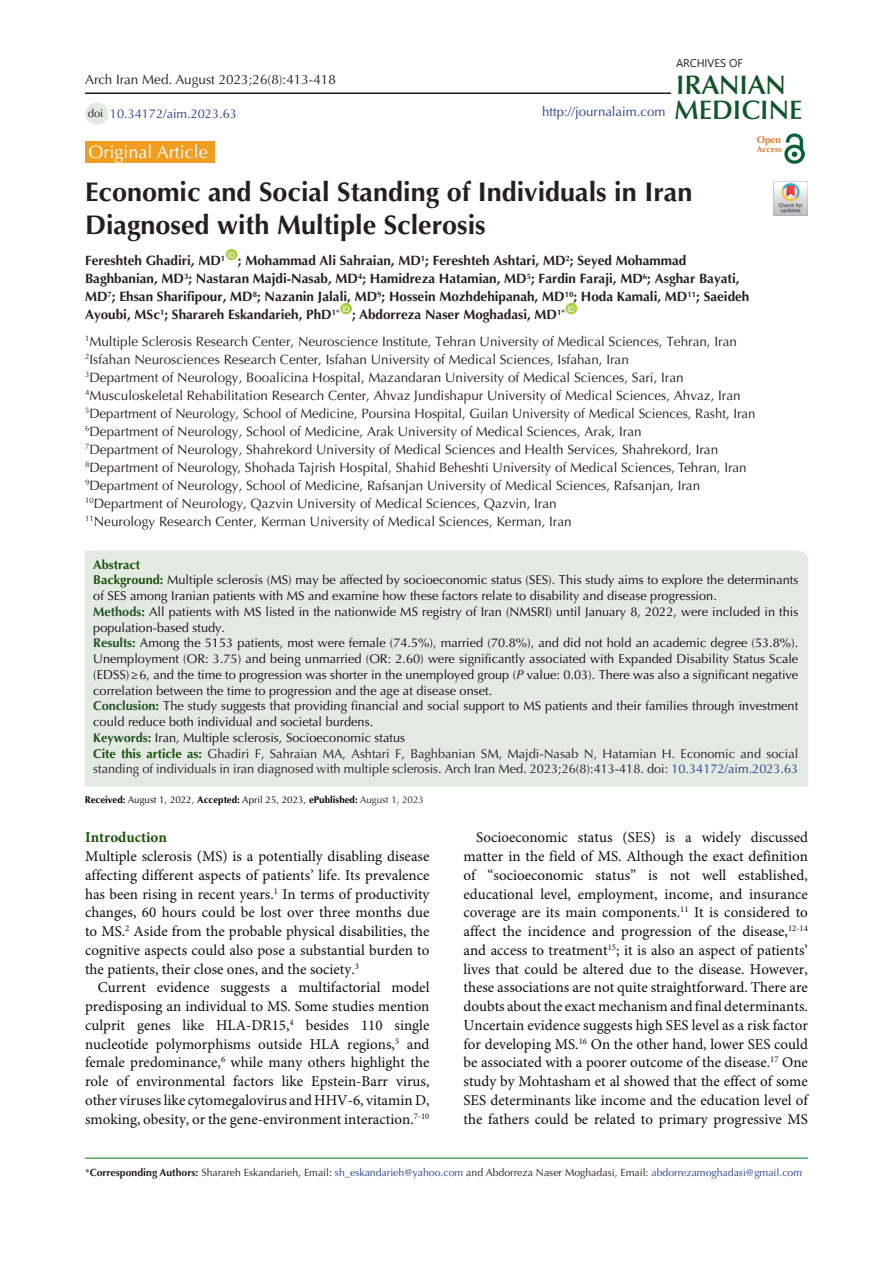
<style>
.page{position:relative;width:893px;height:1263px;background:#fff}
.page>*{position:absolute;margin:0;border:0;box-sizing:border-box;transform-origin:0 0}
.t1{font:700 27px/33px "Optima LT Std";color:#231f20}
.t2{font:600 26.85px "Optima LT Std";color:#11552a}
.t3{font:600 26.85px "Optima LT Std";color:#145228}
.t4{font:18px "Optima LT Std";color:#fff}
.t5{font:15px/18.8px "Minion Pro";color:#0d0d0d;text-align:justify}
.t6{font:700 15px "Minion Pro";color:#19510a}
.t7{font:13.5px "Optima LT Std";color:#231f20}
.t8{font:700 13.5px/18px "Optima LT Std";color:#231f20}
.t9{font:13.2px "Optima LT Std";color:#253f8e}
.t10{font:12.75px/15.8px "Optima LT Std";color:#0d0d0d}
.t11{font:12.75px/15.8px "Optima LT Std";color:#231f20}
.t12{font:12.75px "Optima LT Std";color:#253f8e}
.t13{font:700 12.75px "Optima LT Std";color:#19510a}
.t14{font:11.25px "Optima LT Std";color:#231f20}
.t15{font:11.1px "Segoe UI";color:#231f20}
.t16{font:10.5px "Optima LT Std";color:#231f20}
.t17{font:700 9.9px "Optima LT Std";color:#ee7a23}
.t18{font:700 9.75px "Optima LT Std";color:#040503}
.t19{font:700 8.4px "Optima LT Std";color:#e67625}
.t20{font:7.8px "Arial";color:#fff}
.s1{font-weight:700;color:#19510a}
.s2{font-weight:700;color:#235126}
.s3{font-style:italic}
.s4{font-weight:700;color:#19500a}
.s5{color:#253f8e}
.s6{font-weight:400}
.s7{font-weight:400;color:#231f20}
.s8{font-weight:700}
</style>
<div class="page">
<hr style="left:85px;top:1158px;width:723px;height:1px;background:#007513">
<div style="left:85px;top:141px;width:130px;height:22px;background:#f19d20"></div>
<div style="left:226px;top:249px;width:11px;height:11px;background:#a6ce39;border-radius:50%"></div>
<div style="left:340px;top:303px;width:12px;height:11px;background:#a6ce39;border-radius:50%"></div>
<div style="left:565px;top:303px;width:12px;height:11px;background:#a6ce39;border-radius:50%"></div>
<div style="left:85px;top:551px;width:723px;height:236px;background:#e3eae2"></div>
<div style="left:85px;top:103px;width:23px;height:22px;background:#e3eae2;border-radius:50%"></div>
<hr style="left:85px;top:92px;width:586px;height:2px;background:#231f20">
<img style="left:785px;top:133px;width:19px;height:31px">
<img style="left:774px;top:182px;width:34px;height:34px">
<p class="t7" style="left:85px;top:72px;width:252px">Arch Iran Med. August 2023;26(8):413-418</p>
<p class="t14" style="left:88px;top:106px;width:17px">doi</p>
<p class="t12" style="left:110px;top:106px;width:128px">10.34172/aim.2023.63</p>
<p class="t9" style="left:542px;top:104px;width:125px">http://journalaim.com</p>
<p class="t15" style="left:676px;top:52px;width:68px">ARCHIVES OF</p>
<p class="t3" style="left:676px;top:69px;width:111px">IRANIAN</p>
<p class="t2" style="left:674px;top:94px;width:130px">MEDICINE</p>
<p class="t17" style="left:757px;top:134px;width:26px">Open</p>
<p class="t19" style="left:757px;top:144px;width:26px">Access</p>
<p class="t4" style="left:89px;top:141px;width:121px">Original Article</p>
<p class="t1" style="left:85px;top:176px;width:609px">Economic and Social Standing of Individuals in Iran<br>Diagnosed with Multiple Sclerosis</p>
<p class="t8" style="left:85px;top:252px;width:142px">Fereshteh Ghadiri, MD<sup>1</sup></p>
<p class="t20" style="left:228px;top:250px;width:9px">ID</p>
<p class="t8" style="left:85px;top:252px;width:666px;text-indent:153px">; Mohammad Ali Sahraian, MD<sup>1</sup>; Fereshteh Ashtari, MD<sup>2</sup>; Seyed Mohammad Baghbanian, MD<sup>3</sup>; Nastaran Majdi-Nasab, MD<sup>4</sup>; Hamidreza Hatamian, MD<sup>5</sup>; Fardin Faraji, MD<sup>6</sup>; Asghar Bayati, MD<sup>7</sup>; Ehsan Sharifipour, MD<sup>8</sup>; Nazanin Jalali, MD<sup>9</sup>; Hossein Mozhdehipanah, MD<sup>10</sup>; Hoda Kamali, MD<sup>11</sup>; Saeideh Ayoubi, MSc<sup>1</sup>; Sharareh Eskandarieh, PhD<sup>1*</sup></p>
<p class="t20" style="left:567px;top:304px;width:9px">ID</p>
<p class="t7" style="left:85px;top:333px;width:653px"><sup>1</sup>Multiple Sclerosis Research Center, Neuroscience Institute, Tehran University of Medical Sciences, Tehran, Iran</p>
<p class="t7" style="left:85px;top:351px;width:545px"><sup>2</sup>Isfahan Neurosciences Research Center, Isfahan University of Medical Sciences, Isfahan, Iran</p>
<p class="t7" style="left:85px;top:369px;width:600px"><sup>3</sup>Department of Neurology, Booalicina Hospital, Mazandaran University of Medical Sciences, Sari, Iran</p>
<p class="t7" style="left:85px;top:387px;width:657px"><sup>4</sup>Musculoskeletal Rehabilitation Research Center, Ahvaz Jundishapur University of Medical Sciences, Ahvaz, Iran</p>
<p class="t7" style="left:85px;top:405px;width:672px"><sup>5</sup>Department of Neurology, School of Medicine, Poursina Hospital, Guilan University of Medical Sciences, Rasht, Iran</p>
<p class="t7" style="left:85px;top:423px;width:558px"><sup>6</sup>Department of Neurology, School of Medicine, Arak University of Medical Sciences, Arak, Iran</p>
<p class="t7" style="left:85px;top:441px;width:635px"><sup>7</sup>Department of Neurology, Shahrekord University of Medical Sciences and Health Services, Shahrekord, Iran</p>
<p class="t7" style="left:85px;top:459px;width:663px"><sup>8</sup>Department of Neurology, Shohada Tajrish Hospital, Shahid Beheshti University of Medical Sciences, Tehran, Iran</p>
<p class="t7" style="left:85px;top:477px;width:617px"><sup>9</sup>Department of Neurology, School of Medicine, Rafsanjan University of Medical Sciences, Rafsanjan, Iran</p>
<p class="t7" style="left:85px;top:495px;width:473px"><sup>10</sup>Department of Neurology, Qazvin University of Medical Sciences, Qazvin, Iran</p>
<p class="t7" style="left:85px;top:513px;width:488px"><sup>11</sup>Neurology Research Center, Kerman University of Medical Sciences, Kerman, Iran</p>
<p class="t20" style="left:342px;top:304px;width:9px">ID</p>
<p class="t8" style="left:352px;top:306px;width:214px">; Abdorreza Naser Moghadasi, MD<sup>1*</sup></p>
<p class="t13" style="left:93px;top:557px;width:48px">Abstract</p>
<p class="t10" style="left:93px;top:572px;width:706px"><span class="s1">Background:</span> Multiple sclerosis (MS) may be affected by socioeconomic status (SES). This study aims to explore the determinants of SES among Iranian patients with MS and examine how these factors relate to disability and disease progression.</p>
<p class="t10" style="left:93px;top:604px;width:707px"><span class="s2">Methods</span><span class="s1">:</span> All patients with MS listed in the nationwide MS registry of Iran (NMSRI) until January 8, 2022, were included in this population-based study.</p>
<p class="t10" style="left:93px;top:635px;width:707px;text-align:justify"><span class="s2">Results</span><span class="s1">:</span> Among the 5153 patients, most were female (74.5%), married (70.8%), and did not hold an academic degree (53.8%).<br>Unemployment (OR: 3.75) and being unmarried (OR: 2.60) were significantly associated with Expanded Disability Status Scale (EDSS)≥6, and the time to progression was shorter in the unemployed group (<span class="s3">P</span> value: 0.03). There was also a significant negative correlation between the time to progression and the age at disease onset.</p>
<p class="t10" style="left:93px;top:698px;width:706px"><span class="s2">Conclusion</span><span class="s1">:</span> The study suggests that providing financial and social support to MS patients and their families through investment could reduce both individual and societal burdens.</p>
<p class="t10" style="left:93px;top:730px;width:313px"><span class="s2">Keywords:</span> Iran, Multiple sclerosis, Socioeconomic status</p>
<p class="t11" style="left:93px;top:745px;width:707px"><span class="s4">Cite this article as:</span> Ghadiri F, Sahraian MA, Ashtari F, Baghbanian SM, Majdi-Nasab N, Hatamian H. Economic and social standing of individuals in iran diagnosed with multiple sclerosis. Arch Iran Med. 2023;26(8):413-418. doi: <span class="s5">10.34172/aim.2023.63</span></p>
<p class="t18" style="left:85px;top:794px;width:341px">Received: <span class="s6">August 1, 2022,</span> Accepted: <span class="s6">April 25, 2023,</span> ePublished: <span class="s7">August 1, 2023</span></p>
<p class="t6" style="left:85px;top:827px;width:83px">Introduction</p>
<p class="t5" style="left:85px;top:847px;width:346px">Multiple sclerosis (MS) is a potentially disabling disease affecting different aspects of patients’ life. Its prevalence has been rising in recent years.<sup>1</sup> In terms of productivity changes, 60 hours could be lost over three months due to MS.<sup>2</sup> Aside from the probable physical disabilities, the cognitive aspects could also pose a substantial burden to the patients, their close ones, and the society.<sup>3</sup></p>
<p class="t5" style="left:85px;top:979px;width:346px;text-indent:13px">Current evidence suggests a multifactorial model predisposing an individual to MS. Some studies mention culprit genes like HLA-DR15,<sup>4</sup> besides 110 single nucleotide polymorphisms outside HLA regions,<sup>5</sup> and female predominance,<sup>6</sup> while many others highlight the role of environmental factors like Epstein-Barr virus, other viruses like cytomegalovirus and HHV-6, vitamin D, smoking, obesity, or the gene-environment interaction.<sup>7-10</sup></p>
<p class="t5" style="left:463px;top:829px;width:346px;text-indent:13px">Socioeconomic status (SES) is a widely discussed matter in the field of MS. Although the exact definition of “socioeconomic status” is not well established, educational level, employment, income, and insurance coverage are its main components.<sup>11</sup> It is considered to affect the incidence and progression of the disease,<sup>12-14 </sup>and access to treatment<sup>15</sup>; it is also an aspect of patients’ lives that could be altered due to the disease. However, these associations are not quite straightforward. There are doubts about the exact mechanism and final determinants.<br>Uncertain evidence suggests high SES level as a risk factor for developing MS.<sup>16</sup> On the other hand, lower SES could be associated with a poorer outcome of the disease.<sup>17</sup> One study by Mohtasham et al showed that the effect of some SES determinants like income and the education level of the fathers could be related to primary progressive MS</p>
<p class="t16" style="left:85px;top:1166px;width:719px">*<span class="s8">Corresponding Authors:</span> Sharareh Eskandarieh, Email: <span class="s5">sh_eskandarieh@yahoo.com</span> and Abdorreza Naser Moghadasi, Email: <span class="s5">abdorrezamoghadasi@gmail.com</span></p>
</div>
